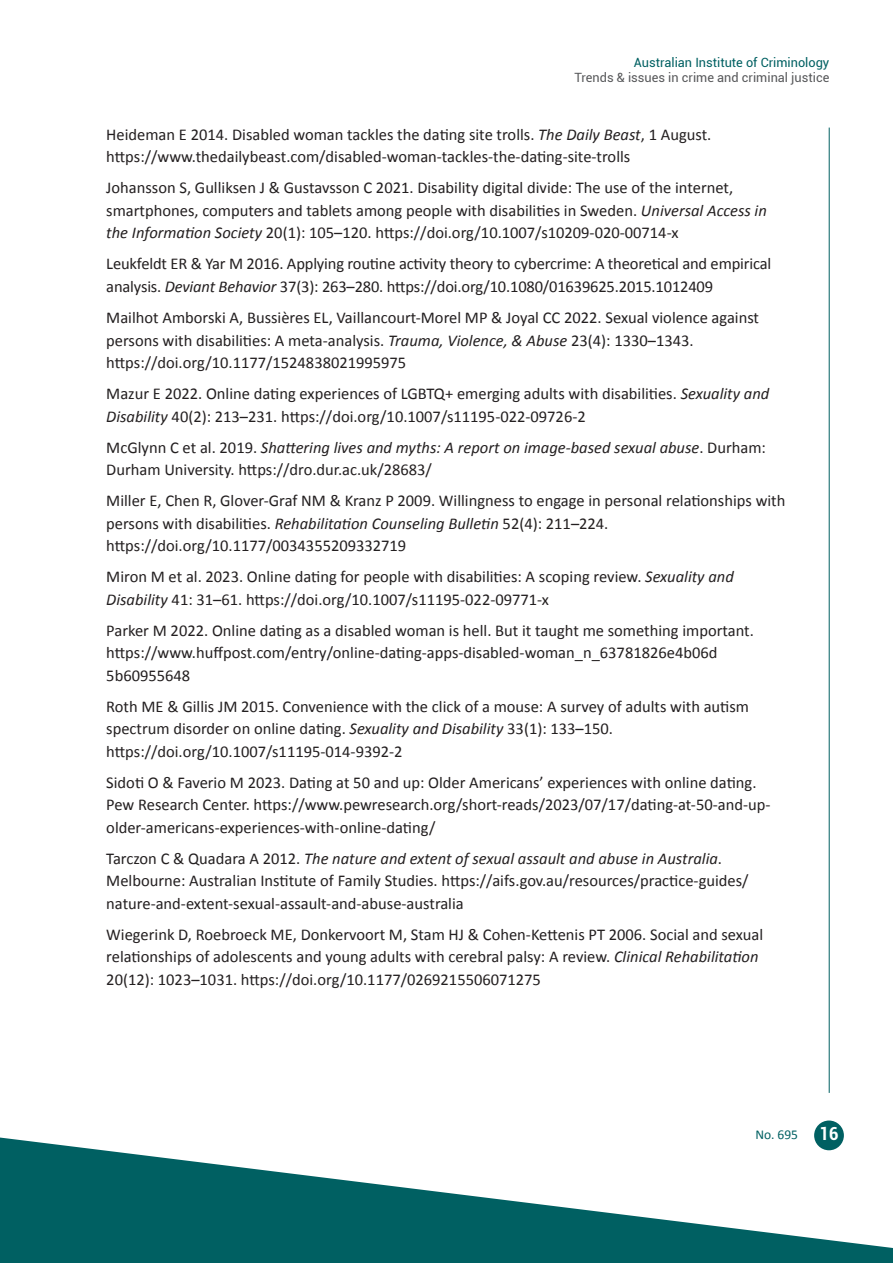
<style>
.page{position:relative;width:893px;height:1263px;background:#fff}
.page>*{position:absolute;margin:0;border:0;box-sizing:border-box;transform-origin:0 0}
.t1{font:16.5px/22.5px "Calibri";color:#231f20}
.t2{font:13.5px "Calibri";color:#006062}
.t3{font:12.75px "Roboto";color:#57585a}
.t4{font:12.75px "Roboto";color:#006062}
.s1{font-style:italic}
.s2{font-family:"Roboto";font-weight:700;font-stretch:condensed;font-size:18px;color:#fff}
</style>
<div class="page">
<hr style="left:829px;top:128px;width:1px;height:965px;background:#006062">
<div style="left:814px;top:1120px;width:30px;height:30px;background:#006062;border-radius:50%"></div>
<svg style="left:0;top:1137px;width:893px;height:126px;fill:#006062"></svg>
<p class="t4" style="left:634px;top:54px;width:197px">Australian Institute of Criminology</p>
<p class="t3" style="left:574px;top:69px;width:256px">Trends &amp; issues in crime and criminal justice</p>
<p class="t1" style="left:106px;top:123px;width:607px">Heideman E 2014. Disabled woman tackles the dating site trolls. <span class="s1">The Daily Beast</span>, 1 August. https://www.thedailybeast.com/disabled-woman-tackles-the-dating-site-trolls</p>
<p class="t1" style="left:106px;top:177px;width:662px">Johansson S, Gulliksen J &amp; Gustavsson C 2021. Disability digital divide: The use of the internet, smartphones, computers and tablets among people with disabilities in Sweden. <span class="s1">Universal Access in the Information Society</span> 20(1): 105–120. https://doi.org/10.1007/s10209-020-00714-x</p>
<p class="t1" style="left:106px;top:253px;width:666px">Leukfeldt ER &amp; Yar M 2016. Applying routine activity theory to cybercrime: A theoretical and empirical analysis. <span class="s1">Deviant Behavior</span> 37(3): 263–280. https://doi.org/10.1080/01639625.2015.1012409</p>
<p class="t1" style="left:106px;top:306px;width:654px">Mailhot Amborski A, Bussières EL, Vaillancourt-Morel MP &amp; Joyal CC 2022. Sexual violence against persons with disabilities: A meta-analysis. <span class="s1">Trauma, Violence, &amp; Abuse</span> 23(4): 1330–1343. https://doi.org/10.1177/1524838021995975</p>
<p class="t1" style="left:106px;top:382px;width:664px">Mazur E 2022. Online dating experiences of LGBTQ+ emerging adults with disabilities. <span class="s1">Sexuality and<br>Disability</span> 40(2): 213–231. https://doi.org/10.1007/s11195-022-09726-2</p>
<p class="t1" style="left:106px;top:436px;width:661px">McGlynn C et al. 2019. <span class="s1">Shattering lives and myths: A report on image-based sexual abuse</span>. Durham:<br>Durham University. https://dro.dur.ac.uk/28683/</p>
<p class="t1" style="left:106px;top:489px;width:681px">Miller E, Chen R, Glover-Graf NM &amp; Kranz P 2009. Willingness to engage in personal relationships with persons with disabilities. <span class="s1">Rehabilitation Counseling Bulletin</span> 52(4): 211–224. https://doi.org/10.1177/0034355209332719</p>
<p class="t1" style="left:106px;top:565px;width:629px">Miron M et al. 2023. Online dating for people with disabilities: A scoping review. <span class="s1">Sexuality and<br>Disability</span> 41: 31–61. https://doi.org/10.1007/s11195-022-09771-x</p>
<p class="t1" style="left:106px;top:619px;width:649px">Parker M 2022. Online dating as a disabled woman is hell. But it taught me something important. https://www.huffpost.com/entry/online-dating-apps-disabled-woman_n_63781826e4b06d<br>5b60955648</p>
<p class="t1" style="left:106px;top:695px;width:644px">Roth ME &amp; Gillis JM 2015. Convenience with the click of a mouse: A survey of adults with autism spectrum disorder on online dating. <span class="s1">Sexuality and Disability</span> 33(1): 133–150. https://doi.org/10.1007/s11195-014-9392-2</p>
<p class="t1" style="left:106px;top:771px;width:666px">Sidoti O &amp; Faverio M 2023. Dating at 50 and up: Older Americans’ experiences with online dating.<br>Pew Research Center. https://www.pewresearch.org/short-reads/2023/07/17/dating-at-50-and-up&shy;older-americans-experiences-with-online-dating/</p>
<p class="t1" style="left:106px;top:847px;width:644px">Tarczon C &amp; Quadara A 2012. <span class="s1">The nature and extent of sexual assault and abuse in Australia</span>.<br>Melbourne: Australian Institute of Family Studies. https://aifs.gov.au/resources/practice-guides/ nature-and-extent-sexual-assault-and-abuse-australia</p>
<p class="t1" style="left:106px;top:923px;width:658px">Wiegerink D, Roebroeck ME, Donkervoort M, Stam HJ &amp; Cohen-Kettenis PT 2006. Social and sexual relationships of adolescents and young adults with cerebral palsy: A review. <span class="s1">Clinical Rehabilitation<br></span>20(12): 1023–1031. https://doi.org/10.1177/0269215506071275</p>
<p class="t2" style="left:755px;top:1126px;width:85px">No. 695 <span class="s2">16</span></p>
</div>
